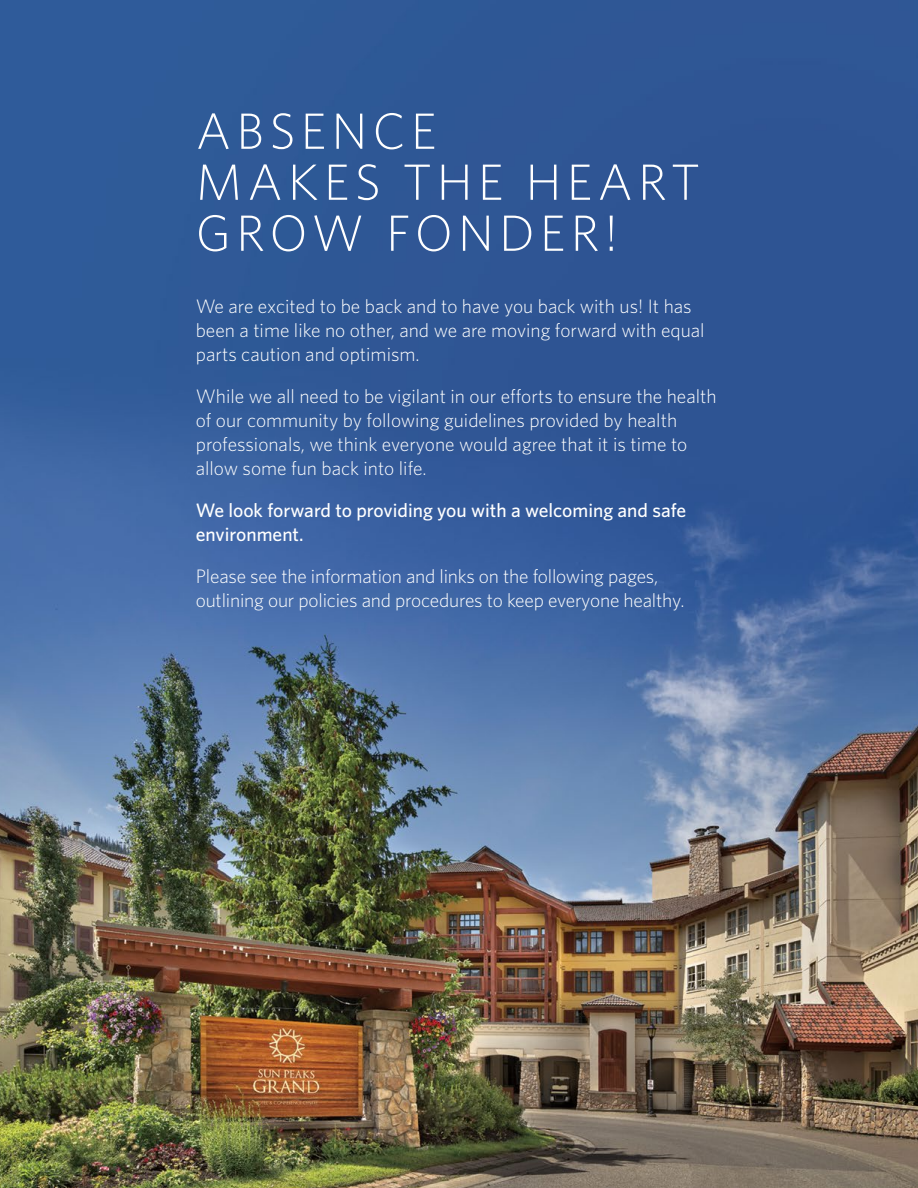
<style>
.page{position:relative;width:918px;height:1188px;background:#fff}
.page>*{position:absolute;margin:0;border:0;box-sizing:border-box;transform-origin:0 0}
.t1{font:300 51px/51px "Whitney";letter-spacing:.1em;color:#fff}
.t2{font:300 19.5px/24px "Whitney";color:#fff}
.t3{font:500 19.5px/24px "Whitney";color:#fff}
</style>
<div class="page">
<img style="left:0;top:0;width:918px;height:1188px">
<h1 class="t1" style="left:196px;top:105px;width:506px">ABSENCE<br>MAKES THE HEART<br>GROW FONDER!</h1>
<p class="t2" style="left:196px;top:294px;width:510px">We are excited to be back and to have you back with us! It has been a time like no other, and we are moving forward with equal parts caution and optimism.</p>
<p class="t2" style="left:196px;top:384px;width:522px">While we all need to be vigilant in our efforts to ensure the health of our community by following guidelines provided by health professionals, we think everyone would agree that it is time to allow some fun back into life.</p>
<p class="t3" style="left:196px;top:497px;width:492px">We look forward to providing you with a welcoming and safe environment.</p>
<p class="t2" style="left:196px;top:564px;width:490px">Please see the information and links on the following pages, outlining our policies and procedures to keep everyone healthy.</p>
</div>
